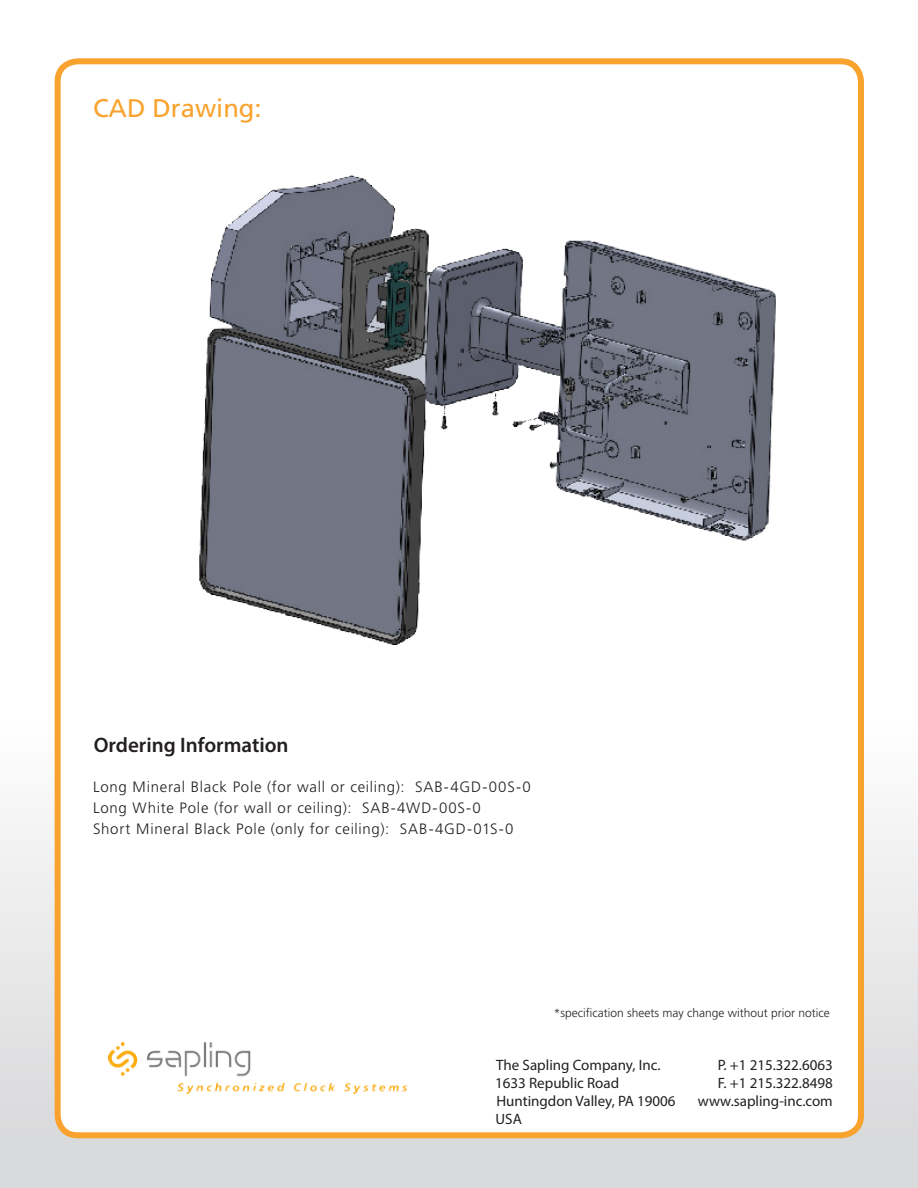
<style>
.page{position:relative;width:918px;height:1188px;background:#fff}
.page>*{position:absolute;margin:0;border:0;box-sizing:border-box;transform-origin:0 0}
.t1{font:25.5px "Frutiger LT Std";color:#f9a22d}
.t2{font:600 21px "Myriad Pro";color:#231f20}
.Text{font:300 15px "Frutiger LT Std";letter-spacing:.05em;color:#231f20}
.t3{font:15px "Myriad Pro";color:#231f20}
.Footnote{font:300 12px "Frutiger LT Std";color:#231f20}
</style>
<div class="page">
<div style="left:0;top:0;width:918px;height:1188px;background:linear-gradient(to bottom,#fff,#e4e4e4)"></div>
<div style="left:58px;top:61px;width:803px;height:1074px;background:#fff;border-radius:20px"></div>
<div style="left:55px;top:58px;width:809px;height:1080px;border:6px solid #f9a22d;border-radius:20px"></div>
<img style="left:108px;top:1042px;width:300px;height:52px">
<img style="left:199px;top:149px;width:719px;height:496px">
<p class="t1" style="left:93px;top:93px;width:170px">CAD Drawing:</p>
<p class="t2" style="left:94px;top:731px;width:196px">Ordering Information</p>
<p class="Text" style="left:93px;top:778px;width:439px">Long Mineral Black Pole (for wall or ceiling): SAB-4GD-00S-0</p>
<p class="Text" style="left:93px;top:799px;width:389px">Long White Pole (for wall or ceiling): SAB-4WD-00S-0</p>
<p class="Text" style="left:93px;top:820px;width:422px">Short Mineral Black Pole (only for ceiling): SAB-4GD-01S-0</p>
<p class="Footnote" style="left:554px;top:1006px;width:278px">*specification sheets may change without prior notice</p>
<p class="t3" style="left:496px;top:1055px;width:166px">The Sapling Company, Inc.</p>
<p class="t3" style="left:718px;top:1055px;width:117px">P. +1 215.322.6063</p>
<p class="t3" style="left:495px;top:1073px;width:125px">1633 Republic Road</p>
<p class="t3" style="left:718px;top:1073px;width:117px">F. +1 215.322.8498</p>
<p class="t3" style="left:496px;top:1091px;width:181px">Huntingdon Valley, PA 19006</p>
<p class="t3" style="left:698px;top:1091px;width:136px">www.sapling-inc.com</p>
<p class="t3" style="left:496px;top:1109px;width:28px">USA</p>
</div>
